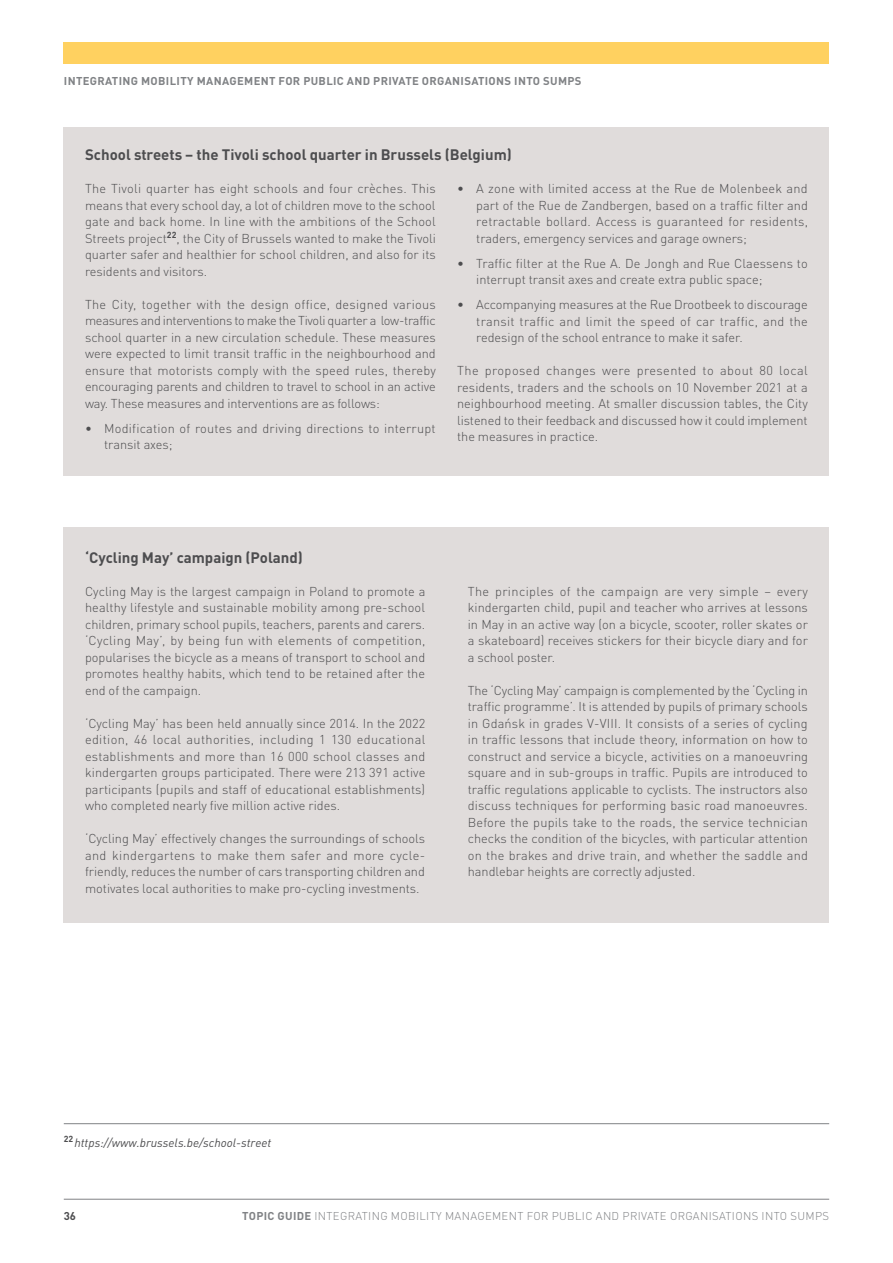
<style>
.page{position:relative;width:893px;height:1263px;background:#fff}
.page>*{position:absolute;margin:0;border:0;box-sizing:border-box;transform-origin:0 0}
.t1{font:700 15px "DIN Pro";color:#4d4d4f}
.t2{font:300 12.75px/16.5px "DIN Pro";color:#4d4d4f;text-align:justify}
.t3{font:300 12.75px/16.5px "DIN Pro";letter-spacing:.02em;color:#4d4d4f}
.t4{font:italic 12px "DIN";color:#4d4d4f}
.t5{font:300 11.25px "DIN Pro";letter-spacing:.03em;color:#808285}
.t6{font:700 11.25px "DIN Pro";letter-spacing:.03em;color:#808285}
.t7{font:700 11.25px "DIN Pro";color:#4d4d4f}
.s1{font-weight:700}
</style>
<div class="page">
<hr style="left:64px;top:1199px;width:765px;height:1px;background:#808285">
<div style="left:64px;top:43px;width:765px;height:21px;background:#ffd160"></div>
<div style="left:64px;top:128px;width:765px;height:348px;background:#e0dcdb"></div>
<div style="left:64px;top:527px;width:765px;height:395px;background:#e0dcdb"></div>
<hr style="left:64px;top:1123px;width:765px;height:1px;background:#808285">
<p class="t6" style="left:64px;top:72px;width:519px">INTEGRATING MOBILITY MANAGEMENT FOR PUBLIC AND PRIVATE ORGANISATIONS INTO SUMPS</p>
<p class="t1" style="left:85px;top:142px;width:428px">School streets – the Tivoli school quarter in Brussels (Belgium)</p>
<p class="t2" style="left:85px;top:179px;width:352px">The Tivoli quarter has eight schools and four crèches. This means that every school day, a lot of children move to the school gate and back home. In line with the ambitions of the School Streets project<sup>22</sup>, the City of Brussels wanted to make the Tivoli quarter safer and healthier for school children, and also for its residents and visitors.</p>
<p class="t2" style="left:85px;top:295px;width:352px">The City, together with the design office, designed various measures and interventions to make the Tivoli quarter a low-traffic school quarter in a new circulation schedule. These measures were expected to limit transit traffic in the neighbourhood and ensure that motorists comply with the speed rules, thereby encouraging parents and children to travel to school in an active way. These measures and interventions are as follows:</p>
<p class="t3" style="left:104px;top:419px;width:333px;text-indent:-19px">• Modification of routes and driving directions to interrupt transit axes;</p>
<p class="t2" style="left:476px;top:179px;width:333px;text-indent:-19px">• A zone with limited access at the Rue de Molenbeek and part of the Rue de Zandbergen, based on a traffic filter and retractable bollard. Access is guaranteed for residents, traders, emergency services and garage owners;</p>
<p class="t2" style="left:476px;top:254px;width:333px;text-indent:-19px">• Traffic filter at the Rue A. De Jongh and Rue Claessens to interrupt transit axes and create extra public space;</p>
<p class="t2" style="left:476px;top:295px;width:333px;text-indent:-19px">• Accompanying measures at the Rue Drootbeek to discourage transit traffic and limit the speed of car traffic, and the redesign of the school entrance to make it safer.</p>
<p class="t2" style="left:457px;top:361px;width:352px">The proposed changes were presented to about 80 local residents, traders and the schools on 10 November 2021 at a neighbourhood meeting. At smaller discussion tables, the City listened to their feedback and discussed how it could implement the measures in practice.</p>
<p class="t1" style="left:85px;top:545px;width:219px">‘Cycling May’ campaign (Poland)</p>
<p class="t2" style="left:85px;top:582px;width:342px">Cycling May is the largest campaign in Poland to promote a healthy lifestyle and sustainable mobility among pre-school children, primary school pupils, teachers, parents and carers. ‘Cycling May’, by being fun with elements of competition, popularises the bicycle as a means of transport to school and promotes healthy habits, which tend to be retained after the end of the campaign.</p>
<p class="t2" style="left:85px;top:714px;width:342px">‘Cycling May’ has been held annually since 2014. In the 2022 edition, 46 local authorities, including 1 130 educational establishments and more than 16 000 school classes and kindergarten groups participated. There were 213 391 active participants (pupils and staff of educational establishments) who completed nearly five million active rides.</p>
<p class="t2" style="left:85px;top:829px;width:342px">‘Cycling May’ effectively changes the surroundings of schools and kindergartens to make them safer and more cycle&shy;friendly, reduces the number of cars transporting children and motivates local authorities to make pro-cycling investments.</p>
<p class="t2" style="left:468px;top:582px;width:342px">The principles of the campaign are very simple – every kindergarten child, pupil and teacher who arrives at lessons in May in an active way (on a bicycle, scooter, roller skates or a skateboard) receives stickers for their bicycle diary and for a school poster.</p>
<p class="t2" style="left:468px;top:681px;width:342px">The ‘Cycling May’ campaign is complemented by the ‘Cycling in traffic programme’. It is attended by pupils of primary schools in Gdańsk in grades V-VIII. It consists of a series of cycling in traffic lessons that include theory, information on how to construct and service a bicycle, activities on a manoeuvring square and in sub-groups in traffic. Pupils are introduced to traffic regulations applicable to cyclists. The instructors also discuss techniques for performing basic road manoeuvres.<br>Before the pupils take to the roads, the service technician checks the condition of the bicycles, with particular attention on the brakes and drive train, and whether the saddle and handlebar heights are correctly adjusted.</p>
<p class="t4" style="left:64px;top:1135px;width:209px"><sup>22</sup>https://www.brussels.be/school-street</p>
<p class="t7" style="left:64px;top:1207px;width:14px">36</p>
<p class="t5" style="left:242px;top:1208px;width:588px"><span class="s1">TOPIC GUIDE</span> INTEGRATING MOBILITY MANAGEMENT FOR PUBLIC AND PRIVATE ORGANISATIONS INTO SUMPS</p>
</div>
